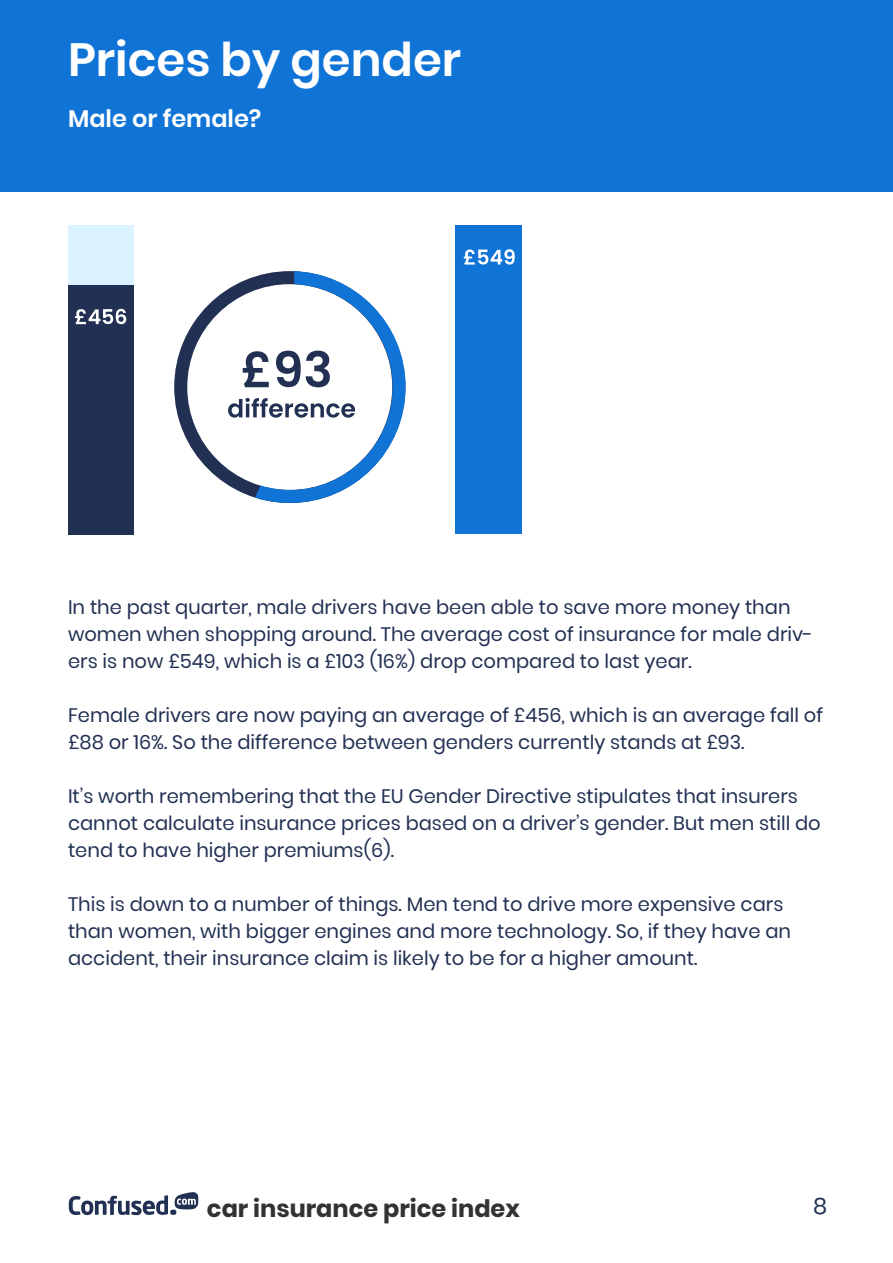
<style>
.page{position:relative;width:893px;height:1263px;background:#fff}
.page>*{position:absolute;margin:0;border:0;box-sizing:border-box;transform-origin:0 0}
.Heading_Style_white{font:600 46.5px "Poppins";color:#fff}
.t1{font:700 24px "Poppins";color:#323232}
.Sub_head_-_white{font:600 24px "Poppins";color:#fff}
.t2{font:22.5px "Poppins";color:#223153}
.Body_copy_-_black{font:19.5px/27px "Poppins";color:#223153}
</style>
<div class="page">
<div style="left:0;top:0;width:893px;height:191px;background:#1074d7"></div>
<svg style="left:69px;top:1192px;width:129px;height:23px"></svg>
<svg style="left:174px;top:289px;width:54px;height:196px"></svg>
<svg style="left:228px;top:271px;width:178px;height:232px"></svg>
<div style="left:68px;top:225px;width:66px;height:309px;background:#dbf2ff"></div>
<div style="left:68px;top:285px;width:66px;height:249px;background:#223153"></div>
<div style="left:455px;top:225px;width:67px;height:309px;background:#1074d7"></div>
<svg style="left:464px;top:249px;width:51px;height:16px"></svg>
<svg style="left:75px;top:309px;width:51px;height:15px"></svg>
<p class="Heading_Style_white" style="left:68px;top:33px;width:395px">Prices by gender</p>
<p class="Sub_head_-_white" style="left:68px;top:105px;width:195px">Male or female?</p>
<p class="Body_copy_-_black" style="left:68px;top:593px;width:746px">In the past quarter, male drivers have been able to save more money than women when shopping around. The average cost of insurance for male driv&shy;ers is now £549, which is a £103 (16%) drop compared to last year.</p>
<p class="Body_copy_-_black" style="left:68px;top:701px;width:756px">Female drivers are now paying an average of £456, which is an average fall of £88 or 16%. So the difference between genders currently stands at £93.</p>
<p class="Body_copy_-_black" style="left:68px;top:782px;width:754px">It’s worth remembering that the EU Gender Directive stipulates that insurers cannot calculate insurance prices based on a driver’s gender. But men still do tend to have higher premiums(6).</p>
<p class="Body_copy_-_black" style="left:68px;top:890px;width:725px">This is down to a number of things. Men tend to drive more expensive cars than women, with bigger engines and more technology. So, if they have an accident, their insurance claim is likely to be for a higher amount.</p>
<p class="t1" style="left:207px;top:1194px;width:315px">car insurance price index</p>
<p class="t2" style="left:813px;top:1193px;width:16px">8</p>
</div>
